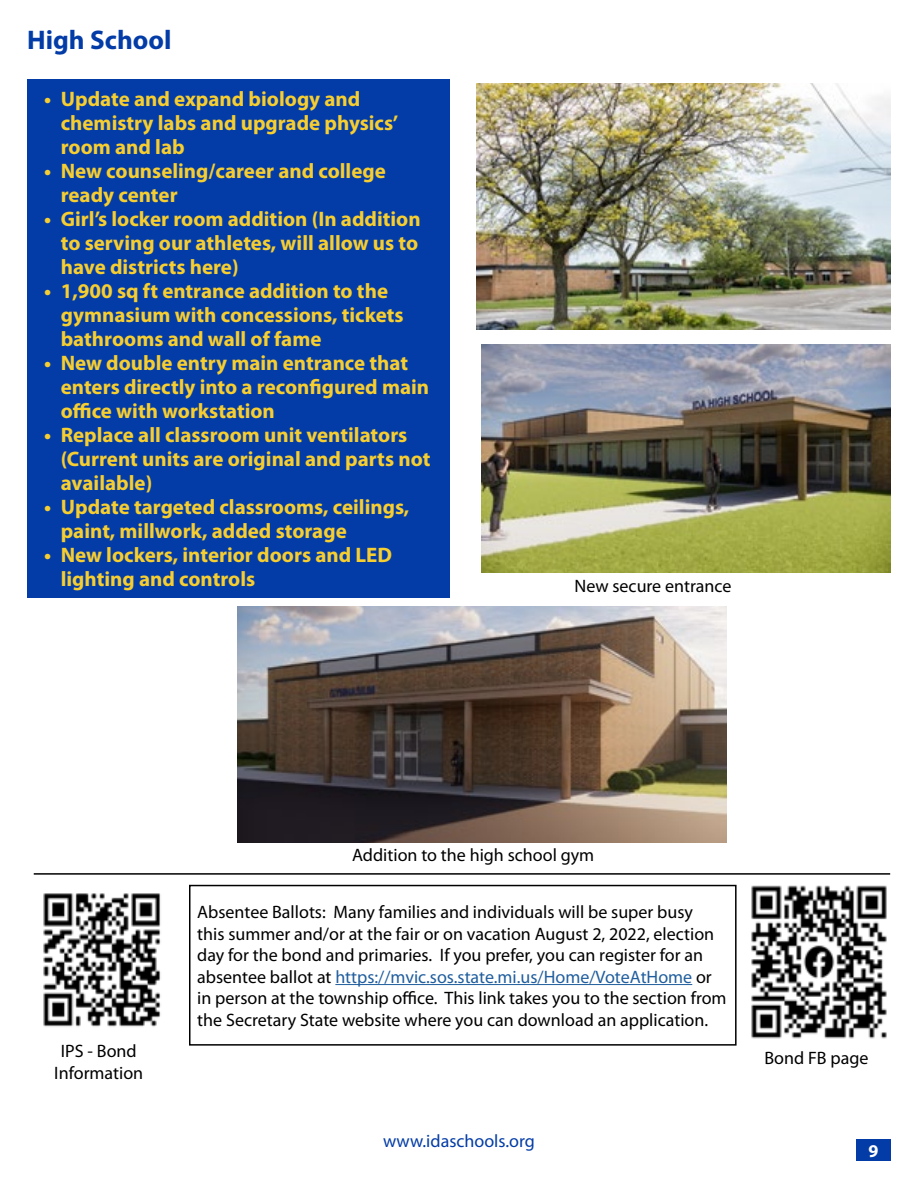
<style>
.page{position:relative;width:918px;height:1188px;background:#fff}
.page>*{position:absolute;margin:0;border:0;box-sizing:border-box;transform-origin:0 0}
.t1{font:700 27px "Myriad Pro";color:#033ca7}
.t2{font:700 21px/24px "Myriad Pro";color:#f7ce30}
.t3{font:18px/21.6px "Myriad Pro";color:#000}
.t4{font:18px "Myriad Pro";color:#033ca7}
.t5{font:700 18px "Myriad Pro";color:#fff}
.s1{color:#215e9e}
</style>
<div class="page">
<div style="left:856px;top:1139px;width:35px;height:22px;background:#033ca7"></div>
<img style="left:476px;top:83px;width:415px;height:247px">
<hr style="left:335px;top:984px;width:357px;height:1px;background:#215e9e">
<div style="left:189px;top:885px;width:548px;height:161px;border:2px solid #000"></div>
<img style="left:43px;top:893px;width:118px;height:134px">
<img style="left:751px;top:885px;width:136px;height:154px">
<div style="left:27px;top:79px;width:422px;height:518px;background:#033ca7"></div>
<img style="left:482px;top:345px;width:409px;height:227px">
<img style="left:237px;top:606px;width:489px;height:237px">
<hr style="left:34px;top:873px;width:856px;height:2px;background:#000">
<p class="t1" style="left:27px;top:22px;width:146px">High School</p>
<p class="t2" style="left:61px;top:86px;width:339px;text-indent:-17px">• Update and expand biology and chemistry labs and upgrade physics’ room and lab</p>
<p class="t2" style="left:61px;top:158px;width:327px;text-indent:-17px">• New counseling/career and college ready center</p>
<p class="t2" style="left:61px;top:206px;width:361px;text-align:justify;text-indent:-17px">• Girl’s locker room addition (In addition to serving our athletes, will allow us to have districts here)</p>
<p class="t2" style="left:61px;top:278px;width:345px;text-indent:-17px">• 1,900 sq ft entrance addition to the gymnasium with concessions, tickets bathrooms and wall of fame</p>
<p class="t2" style="left:61px;top:350px;width:370px;text-indent:-17px">• New double entry main entrance that enters directly into a reconfigured main office with workstation</p>
<p class="t2" style="left:61px;top:422px;width:371px;text-indent:-17px">• Replace all classroom unit ventilators (Current units are original and parts not available)</p>
<p class="t2" style="left:61px;top:494px;width:350px;text-indent:-17px">• Update targeted classrooms, ceilings, paint, millwork, added storage</p>
<p class="t2" style="left:61px;top:542px;width:333px;text-indent:-17px">• New lockers, interior doors and LED lighting and controls</p>
<p class="t3" style="left:575px;top:575px;width:158px">New secure entrance</p>
<p class="t3" style="left:352px;top:844px;width:244px">Addition to the high school gym</p>
<p class="t3" style="left:197px;top:901px;width:531px">Absentee Ballots: Many families and individuals will be super busy<br>this summer and/or at the fair or on vacation August 2, 2022, election day for the bond and primaries. If you prefer, you can register for an absentee ballot at <span class="s1">https://mvic.sos.state.mi.us/Home/VoteAtHome</span> or in person at the township office. This link takes you to the section from the Secretary State website where you can download an application.</p>
<p class="t3" style="left:54px;top:1040px;width:90px;text-align:center">IPS - Bond<br>Information</p>
<p class="t3" style="left:764px;top:1047px;width:106px">Bond FB page</p>
<p class="t4" style="left:383px;top:1130px;width:153px">www.idaschools.org</p>
<p class="t5" style="left:869px;top:1139px;width:11px">9</p>
</div>
